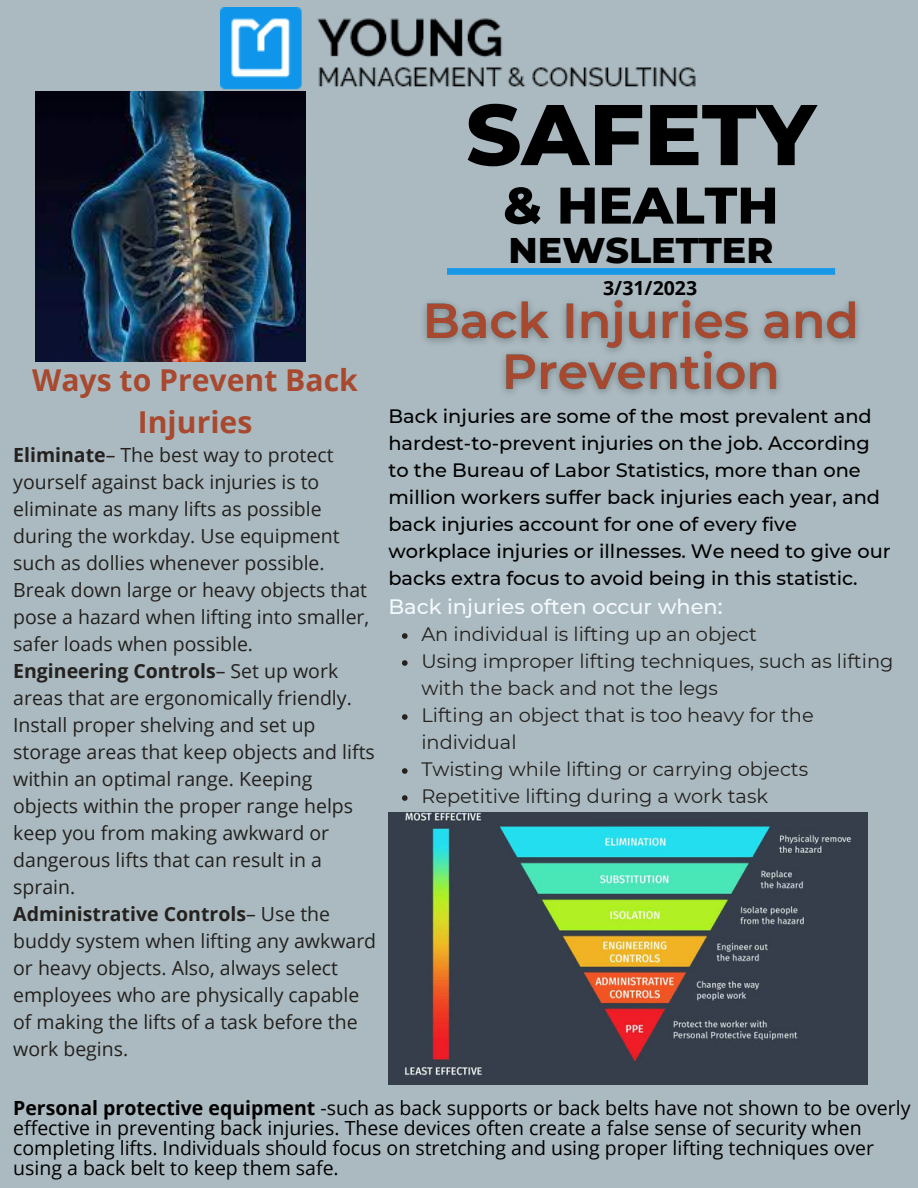
<style>
.page{position:relative;width:918px;height:1188px;background:#aabac0}
.page>*{position:absolute;margin:0;border:0;box-sizing:border-box;transform-origin:0 0}
.t1{font:800 85.95px "Montserrat";color:#000}
.t2{font:800 51.45px "Montserrat";color:#000}
.t3{font:800 36.45px "Montserrat";color:#000}
.t4{font:700 30.15px/41.7px "Open Sans";color:#a8492f;text-align:center}
.t5{font:500 20.85px "Montserrat";color:#f4fafe}
.t6{font:19.5px/27px "Open Sans";color:#24211f}
.t7{font:19.5px/20.2px "Open Sans";color:#000}
.t8{font:700 19.5px "Open Sans";color:#000}
.t9{font:500 19.35px/27px "Montserrat";color:#000}
.t10{font:19.35px/27px "Montserrat";color:#24211f}
.s1{font-weight:700}
</style>
<div class="page">
<img style="left:36px;top:92px;width:270px;height:270px">
<div style="left:447px;top:268px;width:388px;height:7px;background:#1998ea"></div>
<img style="left:221px;top:7px;width:475px;height:85px">
<img style="left:388px;top:812px;width:480px;height:273px">
<img style="left:424px;top:299px;width:434px;height:95px">
<svg style="left:402px;top:633px;width:6px;height:6px"></svg>
<svg style="left:402px;top:660px;width:6px;height:6px"></svg>
<svg style="left:402px;top:714px;width:6px;height:6px"></svg>
<svg style="left:402px;top:768px;width:6px;height:6px"></svg>
<svg style="left:402px;top:795px;width:6px;height:6px"></svg>
<h1 class="t1" style="left:466px;top:82px;width:352px">SAFETY</h1>
<h2 class="t2" style="left:503px;top:174px;width:277px">&amp; HEALTH</h2>
<h3 class="t3" style="left:509px;top:228px;width:266px">NEWSLETTER</h3>
<p class="t8" style="left:603px;top:275px;width:96px">3/31/2023</p>
<h3 class="t4" style="left:32px;top:358px;width:327px">Ways to Prevent Back<br>Injuries</h3>
<p class="t6" style="left:13px;top:441px;width:365px"><span class="s1">Eliminate</span>– The best way to protect yourself against back injuries is to eliminate as many lifts as possible during the workday. Use equipment such as dollies whenever possible.<br>Break down large or heavy objects that pose a hazard when lifting into smaller, safer loads when possible.<br><span class="s1">Engineering Controls</span>– Set up work areas that are ergonomically friendly.<br>Install proper shelving and set up storage areas that keep objects and lifts within an optimal range. Keeping objects within the proper range helps keep you from making awkward or dangerous lifts that can result in a sprain.<br><span class="s1">Administrative Controls</span>– Use the buddy system when lifting any awkward or heavy objects. Also, always select employees who are physically capable of making the lifts of a task before the work begins.</p>
<p class="t9" style="left:388px;top:402px;width:504px">Back injuries are some of the most prevalent and hardest-to-prevent injuries on the job. According to the Bureau of Labor Statistics, more than one million workers suffer back injuries each year, and back injuries account for one of every five workplace injuries or illnesses. We need to give our backs extra focus to avoid being in this statistic.</p>
<p class="t5" style="left:388px;top:594px;width:336px">Back injuries often occur when:</p>
<p class="t10" style="left:421px;top:621px;width:474px">An individual is lifting up an object<br>Using improper lifting techniques, such as lifting with the back and not the legs<br>Lifting an object that is too heavy for the individual<br>Twisting while lifting or carrying objects Repetitive lifting during a work task</p>
<p class="t7" style="left:13px;top:1097px;width:899px"><span class="s1">Personal protective equipment</span> -such as back supports or back belts have not shown to be overly effective in preventing back injuries. These devices often create a false sense of security when completing lifts. Individuals should focus on stretching and using proper lifting techniques over using a back belt to keep them safe.</p>
</div>
